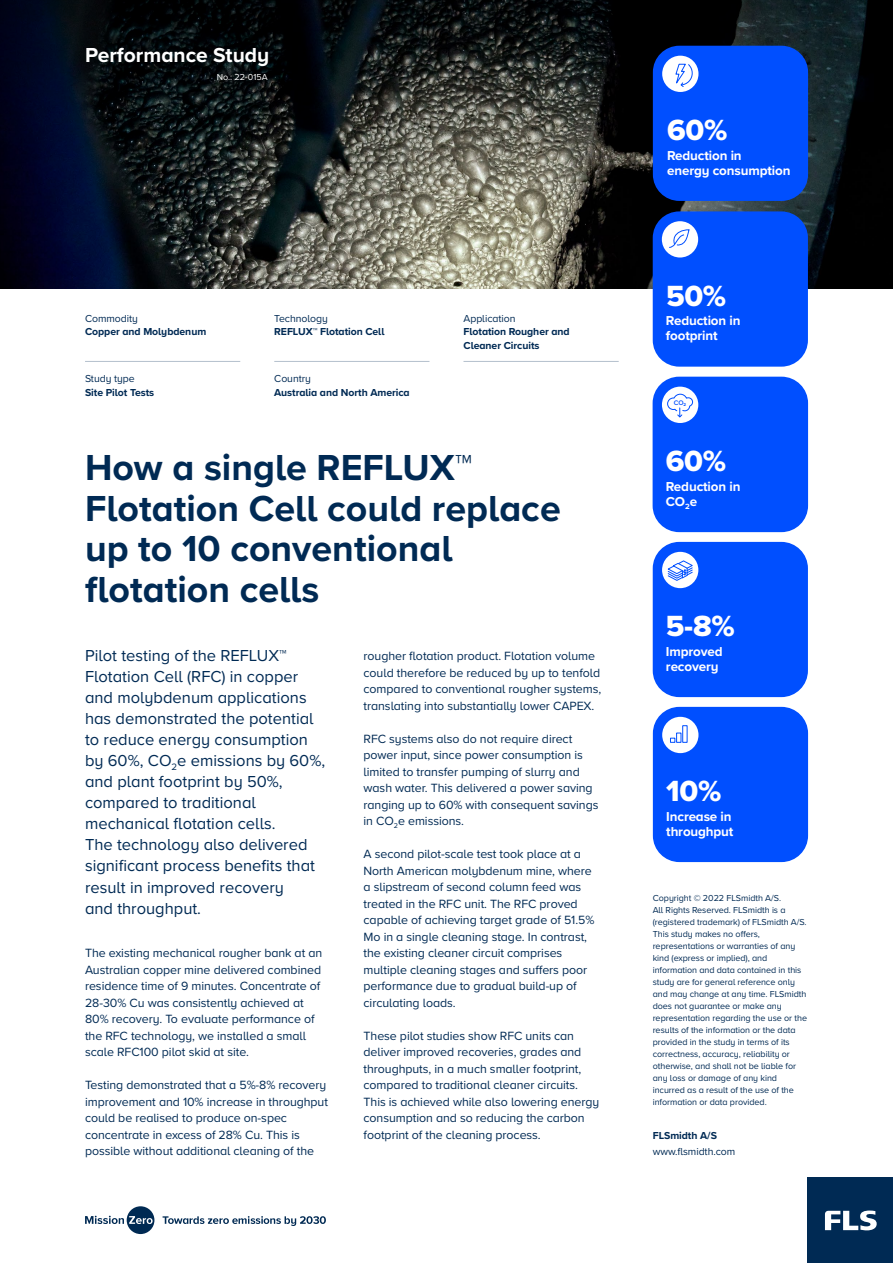
<style>
.page{position:relative;width:893px;height:1263px;background:#fff}
.page>*{position:absolute;margin:0;border:0;box-sizing:border-box;transform-origin:0 0}
.t1{font:700 37.5px/40.5px "Proxima Nova";color:#002a54}
.t2{font:30.3px "Proxima Nova Extrabld";letter-spacing:-.01em;color:#fff}
.t3{font:700 21px "Proxima Nova";color:#fff}
.t4{font:16.5px/21px "Proxima Nova";color:#002a54}
.t5{font:700 13.5px/14.7px "Proxima Nova";letter-spacing:-.01em;color:#fff}
.t6{font:700 13.35px/14.7px "Proxima Nova";letter-spacing:-.01em;color:#fff}
.t7{font:12.3px/16.5px "Proxima Nova";letter-spacing:-.005em;color:#002a54}
.t8{font:700 10.5px/13.5px "Proxima Nova";letter-spacing:-.005em;color:#002a54}
.t9{font:10.5px "Proxima Nova";letter-spacing:-.005em;color:#002a54}
.t10{font:9px/12px "Proxima Nova";letter-spacing:-.005em;color:#002a54}
.t11{font:9px "Proxima Nova";color:#fff}
.t12{font:600 6.9px "Proxima Nova";color:#004fff}
</style>
<div class="page">
<svg style="left:0;top:0;width:893px;height:289px;background:#383b3b"></svg>
<svg style="left:85px;top:1206px;width:69px;height:28px"></svg>
<svg style="left:163px;top:1216px;width:163px;height:10px"></svg>
<div style="left:808px;top:1178px;width:85px;height:85px;background:#002a54"></div>
<svg style="left:825px;top:1210px;width:52px;height:20px"></svg>
<hr style="left:85px;top:361px;width:155px;height:1px;background:#b3bfcc">
<hr style="left:274px;top:361px;width:155px;height:1px;background:#b3bfcc">
<hr style="left:463px;top:361px;width:156px;height:1px;background:#b3bfcc">
<div style="left:653px;top:211px;width:155px;height:156px;background:#004fff;border-radius:27px"></div>
<div style="left:662px;top:221px;width:36px;height:36px;background:#fff;border-radius:50%"></div>
<svg style="left:669px;top:229px;width:21px;height:19px"></svg>
<div style="left:653px;top:46px;width:155px;height:155px;background:#004fff;border-radius:27px"></div>
<div style="left:653px;top:542px;width:155px;height:155px;background:#004fff;border-radius:27px"></div>
<div style="left:662px;top:552px;width:36px;height:36px;background:#fff;border-radius:50%"></div>
<svg style="left:667px;top:560px;width:26px;height:21px"></svg>
<div style="left:653px;top:707px;width:155px;height:155px;background:#004fff;border-radius:27px"></div>
<div style="left:662px;top:717px;width:36px;height:36px;background:#fff;border-radius:50%"></div>
<div style="left:682px;top:725px;width:5px;height:18px;border:1px solid #004fff"></div>
<div style="left:676px;top:733px;width:5px;height:10px;border:1px solid #004fff"></div>
<svg style="left:670px;top:738px;width:5px;height:5px"></svg>
<div style="left:653px;top:377px;width:155px;height:155px;background:#004fff;border-radius:27px"></div>
<div style="left:662px;top:387px;width:36px;height:36px;background:#fff;border-radius:50%"></div>
<svg style="left:667px;top:393px;width:26px;height:25px"></svg>
<svg style="left:0;top:0;width:818px;height:182px;background:#1a2841"></svg>
<h3 class="t3" style="left:85px;top:40px;width:186px">Performance Study</h3>
<p class="t11" style="left:217px;top:70px;width:52px">No.: 22-015A</p>
<p class="t9" style="left:85px;top:310px;width:54px">Commodity</p>
<p class="t8" style="left:85px;top:325px;width:123px">Copper and Molybdenum</p>
<p class="t9" style="left:85px;top:371px;width:51px">Study type</p>
<p class="t8" style="left:85px;top:385px;width:71px">Site Pilot Tests</p>
<p class="t9" style="left:274px;top:310px;width:55px">Technology</p>
<p class="t8" style="left:274px;top:325px;width:112px">REFLUX™ Flotation Cell</p>
<p class="t9" style="left:274px;top:371px;width:38px">Country</p>
<p class="t8" style="left:274px;top:385px;width:137px">Australia and North America</p>
<p class="t9" style="left:463px;top:310px;width:54px">Application</p>
<p class="t8" style="left:463px;top:325px;width:108px">Flotation Rougher and<br>Cleaner Circuits</p>
<h1 class="t1" style="left:85px;top:446px;width:477px">How a single REFLUX™<br>Flotation Cell could replace up to 10 conventional flotation cells</h1>
<p class="t4" style="left:85px;top:645px;width:242px">Pilot testing of the REFLUX™<br>Flotation Cell (RFC) in copper and molybdenum applications has demonstrated the potential to reduce energy consumption by 60%, CO<sub>2</sub>e emissions by 60%, and plant footprint by 50%, compared to traditional mechanical flotation cells.<br>The technology also delivered significant process benefits that result in improved recovery<br>and throughput.</p>
<p class="t7" style="left:85px;top:944px;width:239px">The existing mechanical rougher bank at an Australian copper mine delivered combined residence time of 9 minutes. Concentrate of 28-30% Cu was consistently achieved at 80% recovery. To evaluate performance of the RFC technology, we installed a small scale RFC100 pilot skid at site.</p>
<p class="t7" style="left:85px;top:1076px;width:244px">Testing demonstrated that a 5%-8% recovery improvement and 10% increase in throughput could be realised to produce on-spec concentrate in excess of 28% Cu. This is possible without additional cleaning of the</p>
<p class="t7" style="left:364px;top:647px;width:239px">rougher flotation product. Flotation volume could therefore be reduced by up to tenfold compared to conventional rougher systems, translating into substantially lower CAPEX.</p>
<p class="t7" style="left:364px;top:730px;width:236px">RFC systems also do not require direct power input, since power consumption is limited to transfer pumping of slurry and wash water. This delivered a power saving ranging up to 60% with consequent savings in CO<sub>2</sub>e emissions.</p>
<p class="t7" style="left:364px;top:845px;width:232px">A second pilot-scale test took place at a North American molybdenum mine, where a slipstream of second column feed was treated in the RFC unit. The RFC proved capable of achieving target grade of 51.5% Mo in a single cleaning stage. In contrast, the existing cleaner circuit comprises multiple cleaning stages and suffers poor performance due to gradual build-up of circulating loads.</p>
<p class="t7" style="left:364px;top:1027px;width:237px">These pilot studies show RFC units can deliver improved recoveries, grades and throughputs, in a much smaller footprint, compared to traditional cleaner circuits.<br>This is achieved while also lowering energy consumption and so reducing the carbon footprint of the cleaning process.</p>
<h2 class="t2" style="left:667px;top:108px;width:62px">60%</h2>
<p class="t6" style="left:667px;top:148px;width:125px">Reduction in<br>energy consumption</p>
<h2 class="t2" style="left:666px;top:273px;width:62px">50%</h2>
<p class="t6" style="left:666px;top:313px;width:76px">Reduction in footprint</p>
<p class="t12" style="left:674px;top:397px;width:14px">CO<sub>2</sub></p>
<h2 class="t2" style="left:666px;top:438px;width:62px">60%</h2>
<p class="t5" style="left:666px;top:479px;width:76px">Reduction in<br>CO<sub>2</sub>e</p>
<h2 class="t2" style="left:666px;top:603px;width:70px">5-8%</h2>
<p class="t6" style="left:666px;top:644px;width:58px">Improved recovery</p>
<h2 class="t2" style="left:666px;top:768px;width:57px">10%</h2>
<p class="t6" style="left:666px;top:809px;width:69px">Increase in throughput</p>
<p class="t10" style="left:653px;top:891px;width:156px">Copyright © 2022 FLSmidth A/S.<br>All Rights Reserved. FLSmidth is a (registered trademark) of FLSmidth A/S.<br>This study makes no offers, representations or warranties of any kind (express or implied), and information and data contained in this study are for general reference only and may change at any time. FLSmidth does not guarantee or make any representation regarding the use or the results of the information or the data provided in the study in terms of its correctness, accuracy, reliability or otherwise, and shall not be liable for any loss or damage of any kind incurred as a result of the use of the information or data provided.</p>
<p class="t8" style="left:653px;top:1128px;width:66px">FLSmidth A/S</p>
<p class="t9" style="left:653px;top:1144px;width:84px">www.flsmidth.com</p>
</div>
